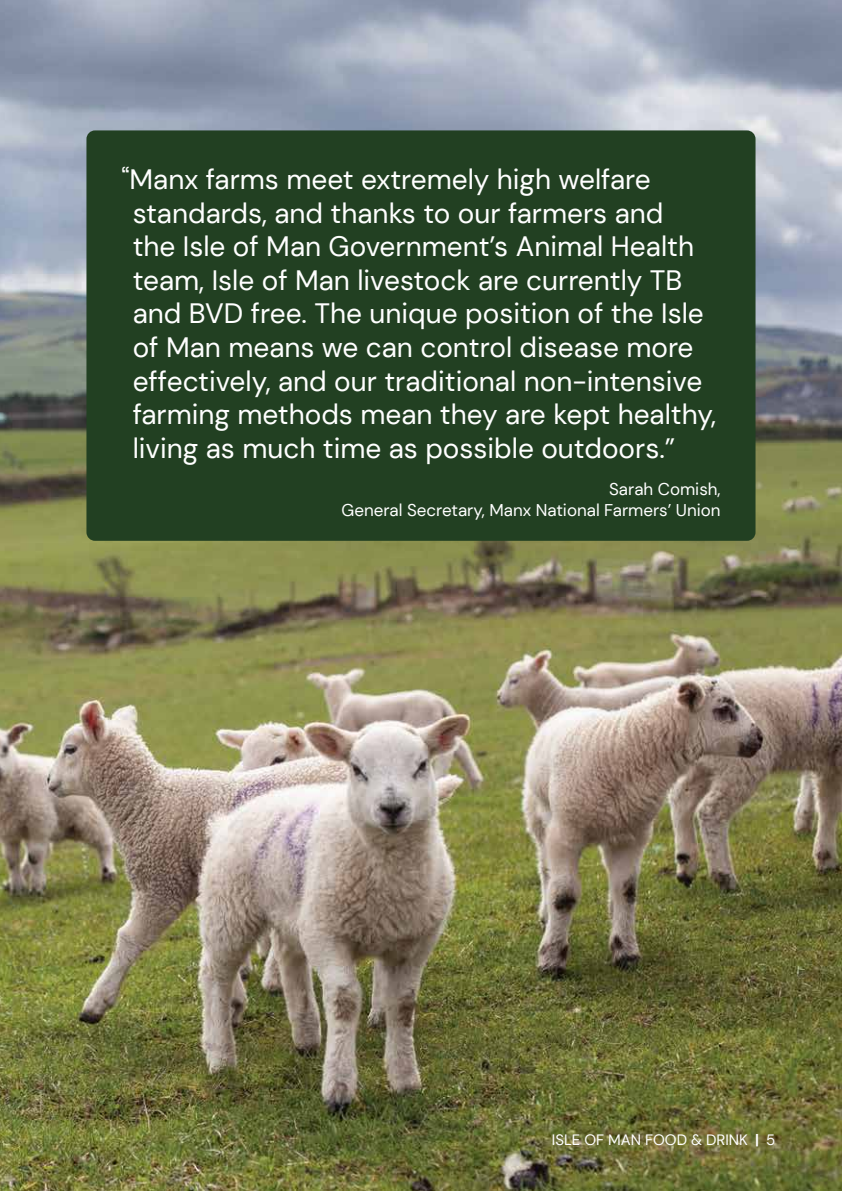
<style>
.page{position:relative;width:842px;height:1191px;background:#fff}
.page>*{position:absolute;margin:0;border:0;box-sizing:border-box;transform-origin:0 0}
.t1{font:28px/33.6px "DM Sans";color:#fff}
.t2{font:17px/20.4px "DM Sans";color:#fff;text-align:right}
.t3{font:15px "DM Sans";color:#fff}
.s1{font-weight:700}
</style>
<div class="page">
<img style="left:0;top:0;width:842px;height:1191px">
<div style="left:86px;top:130px;width:669px;height:411px;background:#224022;border-radius:9px"></div>
<p class="t1" style="left:133px;top:162px;width:585px;text-indent:-11px">“Manx farms meet extremely high welfare standards, and thanks to our farmers and<br>the Isle of Man Government’s Animal Health team, Isle of Man livestock are currently TB and BVD free. The unique position of the Isle of Man means we can control disease more effectively, and our traditional non-intensive farming methods mean they are kept healthy, living as much time as possible outdoors.”</p>
<p class="t2" style="left:341px;top:479px;width:381px">Sarah Comish,<br>General Secretary, Manx National Farmers’ Union</p>
<p class="t3" style="left:552px;top:1130px;width:225px">ISLE OF MAN FOOD &amp; DRINK <span class="s1">|</span> 5</p>
</div>
